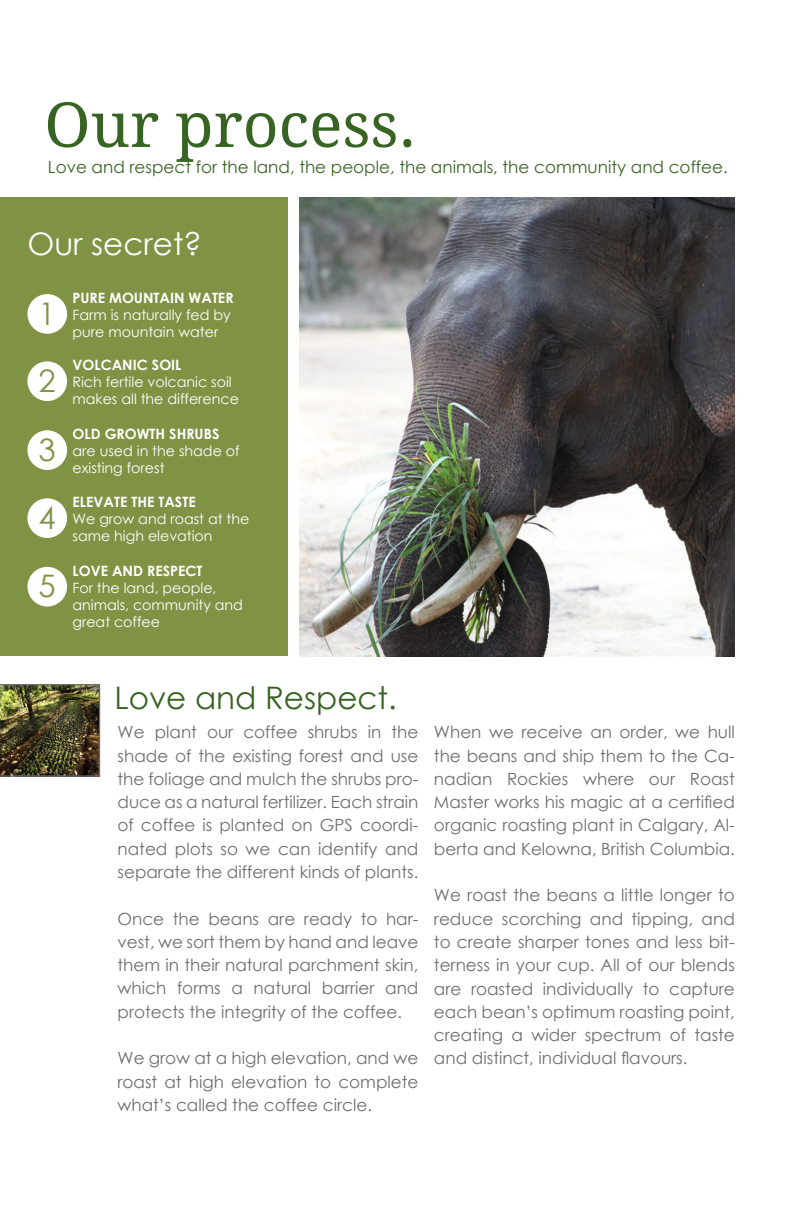
<style>
.page{position:relative;width:792px;height:1224px;background:#fff}
.page>*{position:absolute;margin:0;border:0;box-sizing:border-box;transform-origin:0 0}
.t1{font:62.2px "Droid Serif";color:#386423}
.t2{font:31px "Century Gothic";color:#386423}
.t3{font:31px "Century Gothic";color:#fff}
.t4{font:31px "Century Gothic";color:#809345}
.t5{font:16.8px/23.4px "Century Gothic";color:#6d6e71;text-align:justify}
.t6{font:16.8px "Century Gothic";color:#386423}
.t7{font:14.2px/17px "Century Gothic";color:#fff}
.t8{font:700 14.2px "Century Gothic";color:#fff}
</style>
<div class="page">
<img style="left:0;top:684px;width:100px;height:93px">
<img style="left:300px;top:197px;width:435px;height:459px">
<div style="left:0;top:197px;width:288px;height:459px;background:#809345"></div>
<div style="left:27px;top:294px;width:40px;height:40px;background:#fff;border-radius:50%"></div>
<div style="left:27px;top:361px;width:40px;height:40px;background:#fff;border-radius:50%"></div>
<div style="left:27px;top:430px;width:40px;height:40px;background:#fff;border-radius:50%"></div>
<div style="left:27px;top:498px;width:40px;height:40px;background:#fff;border-radius:50%"></div>
<div style="left:27px;top:567px;width:40px;height:40px;background:#fff;border-radius:50%"></div>
<h1 class="t1" style="left:44px;top:82px;width:373px">Our process.</h1>
<p class="t6" style="left:48px;top:155px;width:681px">Love and respect for the land, the people, the animals, the community and coffee.</p>
<h2 class="t3" style="left:27px;top:222px;width:176px">Our secret?</h2>
<h2 class="t4" style="left:38px;top:292px;width:19px">1</h2>
<h2 class="t4" style="left:38px;top:359px;width:19px">2</h2>
<h2 class="t4" style="left:38px;top:428px;width:19px">3</h2>
<h2 class="t4" style="left:38px;top:496px;width:19px">4</h2>
<h2 class="t4" style="left:38px;top:565px;width:19px">5</h2>
<p class="t8" style="left:72px;top:287px;width:163px">PURE MOUNTAIN WATER</p>
<p class="t7" style="left:72px;top:306px;width:160px">Farm is naturally fed by pure mountain water</p>
<p class="t8" style="left:72px;top:354px;width:111px">VOLCANIC SOIL</p>
<p class="t7" style="left:72px;top:374px;width:168px">Rich fertile volcanic soil makes all the difference</p>
<p class="t8" style="left:72px;top:423px;width:148px">OLD GROWTH SHRUBS</p>
<p class="t7" style="left:72px;top:442px;width:169px">are used in the shade of existing forest</p>
<p class="t8" style="left:72px;top:491px;width:125px">ELEVATE THE TASTE</p>
<p class="t7" style="left:72px;top:510px;width:178px">We grow and roast at the same high elevation</p>
<p class="t8" style="left:73px;top:560px;width:132px">LOVE AND RESPECT</p>
<p class="t7" style="left:73px;top:579px;width:172px">For the land, people, animals, community and great coffee</p>
<h2 class="t2" style="left:114px;top:676px;width:284px">Love and Respect.</h2>
<p class="t5" style="left:118px;top:720px;width:302px">We plant our coffee shrubs in the shade of the existing forest and use the foliage and mulch the shrubs pro&shy;duce as a natural fertilizer. Each strain of coffee is planted on GPS coordi&shy;nated plots so we can identify and separate the different kinds of plants.</p>
<p class="t5" style="left:118px;top:907px;width:302px">Once the beans are ready to har&shy;vest, we sort them by hand and leave them in their natural parchment skin, which forms a natural barrier and protects the integrity of the coffee.</p>
<p class="t5" style="left:118px;top:1046px;width:302px">We grow at a high elevation, and we roast at high elevation to complete what’s called the coffee circle.</p>
<p class="t5" style="left:434px;top:720px;width:302px">When we receive an order, we hull the beans and ship them to the Ca&shy;nadian Rockies where our Roast Master works his magic at a certified organic roasting plant in Calgary, Al&shy;berta and Kelowna, British Columbia.</p>
<p class="t5" style="left:434px;top:883px;width:302px">We roast the beans a little longer to reduce scorching and tipping, and to create sharper tones and less bit&shy;terness in your cup. All of our blends are roasted individually to capture each bean’s optimum roasting point, creating a wider spectrum of taste and distinct, individual flavours.</p>
</div>
